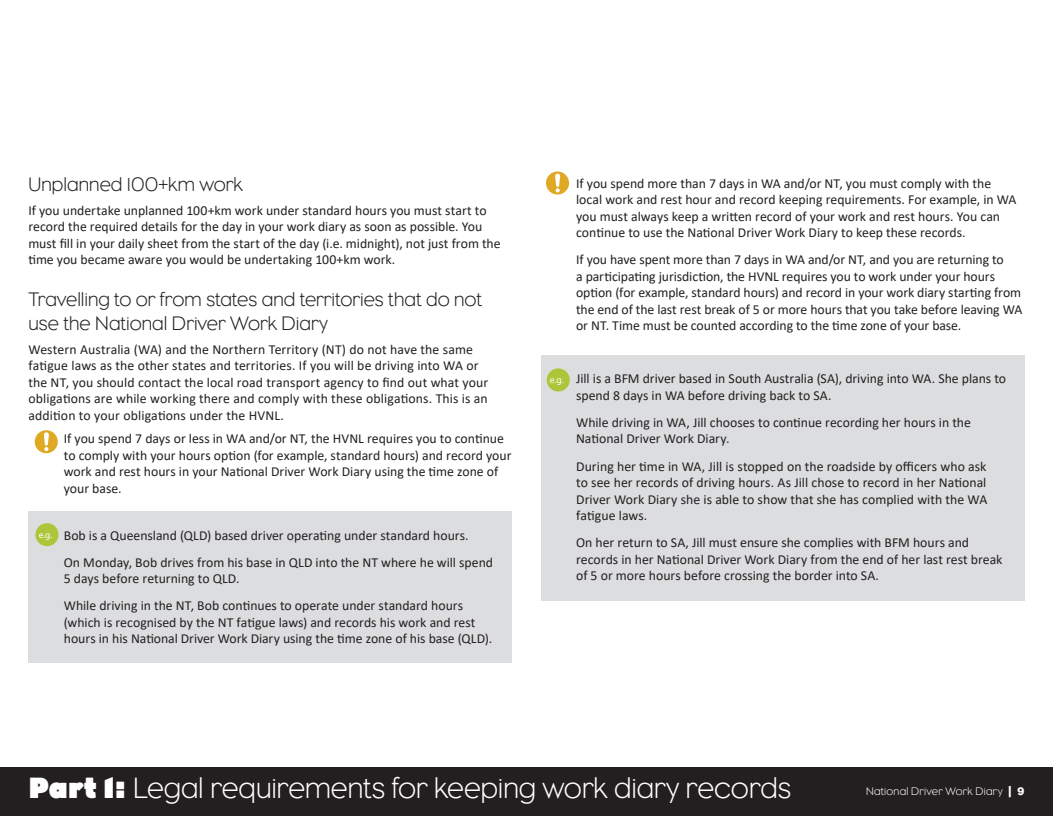
<style>
.page{position:relative;width:1053px;height:833px;background:#fff}
.page>*{position:absolute;margin:0;border:0;box-sizing:border-box;transform-origin:0 0}
.Heading_B{font:300 30px "Eagle";letter-spacing:-.005em;color:#fff}
.Heading_2{font:300 20px/24px "Eagle";color:#231f20}
._10mm_indent{font:13.75px/16.5px "Calibri";letter-spacing:-.005em;color:#231f20}
.Body_copy{font:13.75px/16.5px "Calibri";letter-spacing:.005em;color:#231f20}
.t1{font:300 11.25px "Eagle";letter-spacing:.025em;color:#fff}
.t2{font:700 9.5px "Helvetica Rounded";color:#fff}
.s1{font-weight:900}
.s2{font-weight:400}
</style>
<div class="page">
<div style="left:540px;top:355px;width:484px;height:245px;background:#dcdddf"></div>
<div style="left:28px;top:511px;width:484px;height:152px;background:#dcdddf"></div>
<div style="left:35px;top:430px;width:23px;height:23px;background:#dfa924;border-radius:50%"></div>
<svg style="left:44px;top:432px;width:5px;height:19px"></svg>
<div style="left:546px;top:171px;width:23px;height:23px;background:#dfa924;border-radius:50%"></div>
<svg style="left:555px;top:174px;width:5px;height:18px"></svg>
<div style="left:35px;top:523px;width:23px;height:23px;background:#abc638;border-radius:50%"></div>
<div style="left:546px;top:368px;width:23px;height:23px;background:#abc638;border-radius:50%"></div>
<div style="left:0;top:767px;width:1052px;height:48px;background:#231f20"></div>
<p class="Heading_2" style="left:28px;top:172px;width:216px">Unplanned 100+km work</p>
<p class="Body_copy" style="left:28px;top:201px;width:474px">If you undertake unplanned 100+km work under standard hours you must start to record the required details for the day in your work diary as soon as possible. You must fill in your daily sheet from the start of the day (i.e. midnight), not just from the time you became aware you would be undertaking 100+km work.</p>
<p class="Heading_2" style="left:28px;top:287px;width:455px">Travelling to or from states and territories that do not use the National Driver Work Diary</p>
<p class="Body_copy" style="left:28px;top:340px;width:461px">Western Australia (WA) and the Northern Territory (NT) do not have the same fatigue laws as the other states and territories. If you will be driving into WA or the NT, you should contact the local road transport agency to find out what your obligations are while working there and comply with these obligations. This is an addition to your obligations under the HVNL.</p>
<p class="_10mm_indent" style="left:64px;top:430px;width:449px">If you spend 7 days or less in WA and/or NT, the HVNL requires you to continue to comply with your hours option (for example, standard hours) and record your work and rest hours in your National Driver Work Diary using the time zone of your base.</p>
<p class="t2" style="left:39px;top:529px;width:15px">e.g.</p>
<p class="_10mm_indent" style="left:64px;top:526px;width:406px">Bob is a Queensland (QLD) based driver operating under standard hours.</p>
<p class="_10mm_indent" style="left:64px;top:553px;width:431px">On Monday, Bob drives from his base in QLD into the NT where he will spend<br>5 days before returning to QLD.</p>
<p class="_10mm_indent" style="left:64px;top:597px;width:430px">While driving in the NT, Bob continues to operate under standard hours (which is recognised by the NT fatigue laws) and records his work and rest hours in his National Driver Work Diary using the time zone of his base (QLD).</p>
<p class="_10mm_indent" style="left:576px;top:174px;width:442px">If you spend more than 7 days in WA and/or NT, you must comply with the local work and rest hour and record keeping requirements. For example, in WA you must always keep a written record of your work and rest hours. You can continue to use the National Driver Work Diary to keep these records.</p>
<p class="_10mm_indent" style="left:576px;top:251px;width:447px">If you have spent more than 7 days in WA and/or NT, and you are returning to<br>a participating jurisdiction, the HVNL requires you to work under your hours option (for example, standard hours) and record in your work diary starting from the end of the last rest break of 5 or more hours that you take before leaving WA or NT. Time must be counted according to the time zone of your base.</p>
<p class="t2" style="left:550px;top:374px;width:15px">e.g.</p>
<p class="_10mm_indent" style="left:576px;top:370px;width:431px">Jill is a BFM driver based in South Australia (SA), driving into WA. She plans to spend 8 days in WA before driving back to SA.</p>
<p class="_10mm_indent" style="left:576px;top:414px;width:396px">While driving in WA, Jill chooses to continue recording her hours in the<br>National Driver Work Diary.</p>
<p class="_10mm_indent" style="left:576px;top:457px;width:413px;text-align:justify">During her time in WA, Jill is stopped on the roadside by officers who ask to see her records of driving hours. As Jill chose to record in her National Driver Work Diary she is able to show that she has complied with the WA fatigue laws.</p>
<p class="_10mm_indent" style="left:576px;top:534px;width:428px">On her return to SA, Jill must ensure she complies with BFM hours and records in her National Driver Work Diary from the end of her last rest break of 5 or more hours before crossing the border into SA.</p>
<p class="Heading_B" style="left:28px;top:771px;width:764px"><span class="s1">Part 1:</span> Legal requirements for keeping work diary records</p>
<p class="t1" style="left:866px;top:784px;width:160px">National Driver Work Diary <span class="s1">|</span> <span class="s2">9</span></p>
</div>
